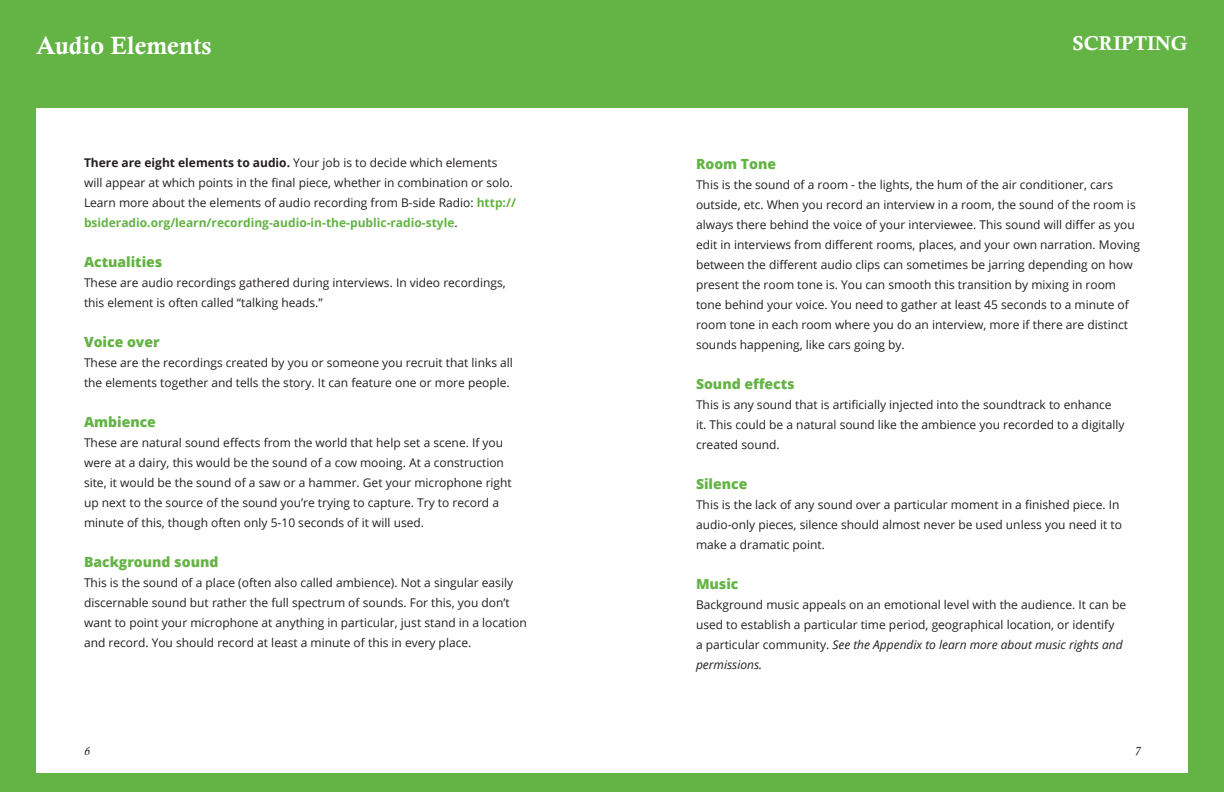
<style>
.page{position:relative;width:1224px;height:792px;background:#63b345}
.page>*{position:absolute;margin:0;border:0;box-sizing:border-box;transform-origin:0 0}
.t1{font:25px "Calis MT Bol";color:#fff}
.t2{font:20px "Calis MT Bol";color:#fff}
.t3{font:800 14px "Open Sans";color:#63b345}
.t4{font:12px/20px "Open Sans";color:#231f20}
.t5{font:italic 12px "Calisto";color:#231f20}
.s1{font-weight:700}
.s2{font-weight:700;color:#63b345}
.s3{font-style:italic}
</style>
<div class="page">
<div style="left:36px;top:108px;width:1152px;height:665px;background:#fff"></div>
<h1 class="t1" style="left:36px;top:31px;width:177px">Audio Elements</h1>
<h2 class="t2" style="left:1073px;top:32px;width:117px">SCRIPTING</h2>
<p class="t4" style="left:84px;top:152px;width:433px"><span class="s1">There are eight elements to audio.</span> Your job is to decide which elements will appear at which points in the final piece, whether in combination or solo.<br>Learn more about the elements of audio recording from B-side Radio: <span class="s2">http:// bsideradio.org/learn/recording-audio-in-the-public-radio-style</span>.</p>
<p class="t3" style="left:84px;top:251px;width:80px">Actualities</p>
<p class="t4" style="left:84px;top:272px;width:423px">These are audio recordings gathered during interviews. In video recordings, this element is often called “talking heads.”</p>
<p class="t3" style="left:84px;top:331px;width:77px">Voice over</p>
<p class="t4" style="left:84px;top:352px;width:430px">These are the recordings created by you or someone you recruit that links all the elements together and tells the story. It can feature one or more people.</p>
<p class="t3" style="left:84px;top:411px;width:73px">Ambience</p>
<p class="t4" style="left:84px;top:432px;width:429px">These are natural sound effects from the world that help set a scene. If you were at a dairy, this would be the sound of a cow mooing. At a construction site, it would be the sound of a saw or a hammer. Get your microphone right up next to the source of the sound you’re trying to capture. Try to record a minute of this, though often only 5-10 seconds of it will used.</p>
<p class="t3" style="left:84px;top:551px;width:136px">Background sound</p>
<p class="t4" style="left:84px;top:572px;width:444px">This is the sound of a place (often also called ambience). Not a singular easily discernable sound but rather the full spectrum of sounds. For this, you don’t want to point your microphone at anything in particular, just stand in a location and record. You should record at least a minute of this in every place.</p>
<p class="t3" style="left:696px;top:153px;width:82px">Room Tone</p>
<p class="t4" style="left:696px;top:174px;width:446px">This is the sound of a room - the lights, the hum of the air conditioner, cars outside, etc. When you record an interview in a room, the sound of the room is always there behind the voice of your interviewee. This sound will differ as you edit in interviews from different rooms, places, and your own narration. Moving between the different audio clips can sometimes be jarring depending on how present the room tone is. You can smooth this transition by mixing in room tone behind your voice. You need to gather at least 45 seconds to a minute of room tone in each room where you do an interview, more if there are distinct sounds happening, like cars going by.</p>
<p class="t3" style="left:696px;top:373px;width:100px">Sound effects</p>
<p class="t4" style="left:696px;top:394px;width:430px">This is any sound that is artificially injected into the soundtrack to enhance it. This could be a natural sound like the ambience you recorded to a digitally created sound.</p>
<p class="t3" style="left:696px;top:473px;width:53px">Silence</p>
<p class="t4" style="left:696px;top:494px;width:427px">This is the lack of any sound over a particular moment in a finished piece. In audio-only pieces, silence should almost never be used unless you need it to make a dramatic point.</p>
<p class="t3" style="left:696px;top:573px;width:44px">Music</p>
<p class="t4" style="left:696px;top:594px;width:432px">Background music appeals on an emotional level with the audience. It can be used to establish a particular time period, geographical location, or identify<br>a particular community. <span class="s3">See the Appendix to learn more about music rights and permissions.</span></p>
<p class="t5" style="left:84px;top:744px;width:7px">6</p>
<p class="t5" style="left:1134px;top:744px;width:7px">7</p>
</div>
